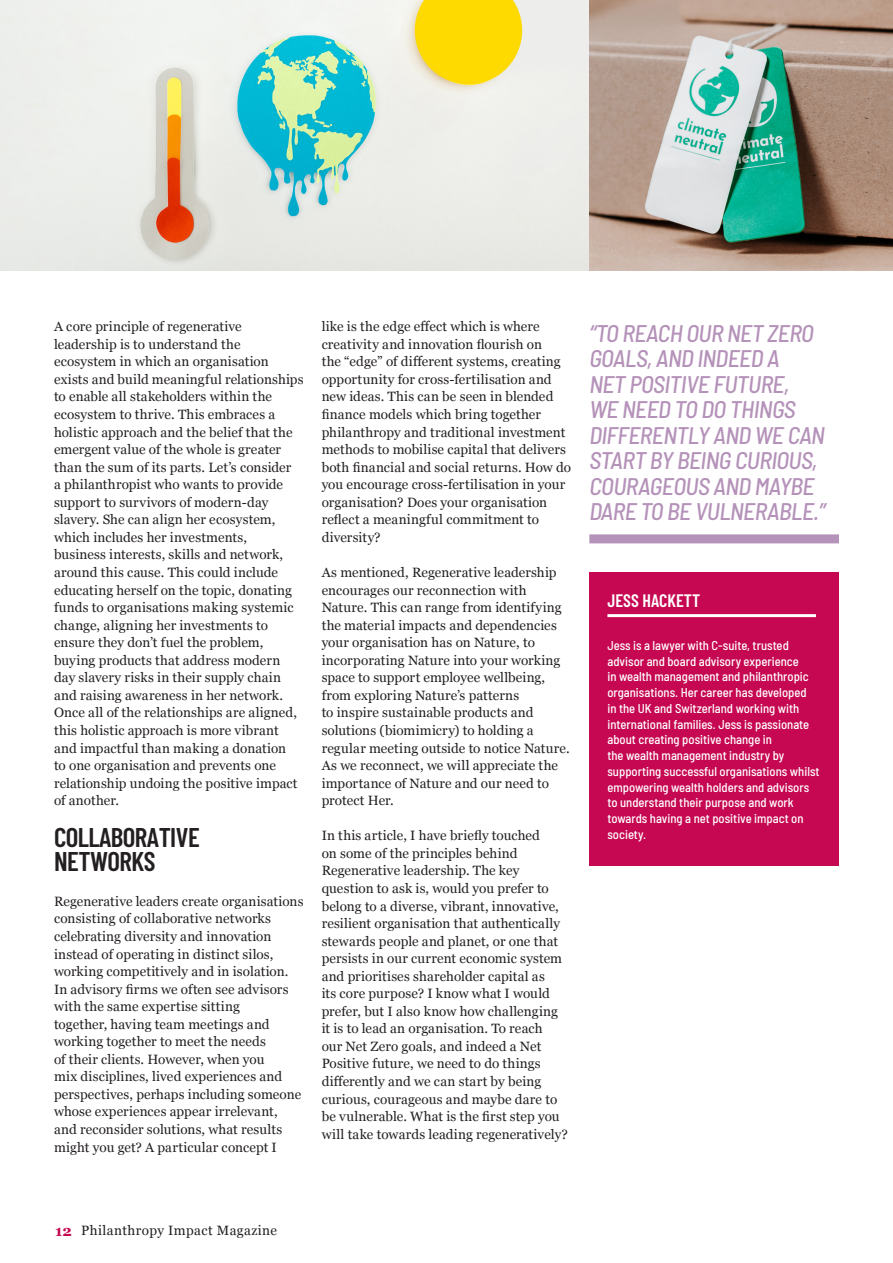
<style>
.page{position:relative;width:893px;height:1263px;background:#fff}
.page>*{position:absolute;margin:0;border:0;box-sizing:border-box;transform-origin:0 0}
.Paragraph_title{font:600 27px/24px "Barlow Condensed";letter-spacing:-.02em;color:#231f20}
.Quote_large{font:italic 500 semi-condensed 24px/25.5px "Barlow";letter-spacing:-.02em;color:#b592b9}
.author_in_block{font:600 18px "Barlow Condensed";color:#fff}
.Body_Text{font:13.5px/17.5px "Georgia";letter-spacing:.01em;color:#231f20}
.Body_Text-2{font:13.5px "Georgia";letter-spacing:.03em;color:#231f20}
.Paragraph___tab{font:500 semi-condensed 12.75px/15.8px "Barlow";color:#fff}
.s1{font-weight:700;font-size:15px;color:#c60751}
</style>
<div class="page">
<div style="left:589px;top:572px;width:250px;height:293px;background:#c60751"></div>
<hr style="left:607px;top:614px;width:209px;height:3px;background:#fff">
<img style="left:0;top:0;width:589px;height:271px">
<svg style="left:589px;top:0;width:304px;height:271px;background:#9d9f91"></svg>
<div style="left:589px;top:534px;width:250px;height:9px;background:#b592b9"></div>
<p class="Body_Text" style="left:54px;top:317px;width:251px">A core principle of regenerative leadership is to understand the ecosystem in which an organisation exists and build meaningful relationships to enable all stakeholders within the ecosystem to thrive. This embraces a holistic approach and the belief that the emergent value of the whole is greater than the sum of its parts. Let’s consider<br>a philanthropist who wants to provide support to survivors of modern-day slavery. She can align her ecosystem, which includes her investments,<br>business interests, skills and network, around this cause. This could include educating herself on the topic, donating funds to organisations making systemic change, aligning her investments to ensure they don’t fuel the problem, buying products that address modern day slavery risks in their supply chain and raising awareness in her network.<br>Once all of the relationships are aligned, this holistic approach is more vibrant and impactful than making a donation<br>to one organisation and prevents one relationship undoing the positive impact of another.</p>
<p class="Paragraph_title" style="left:54px;top:823px;width:147px">COLLABORATIVE<br>NETWORKS</p>
<p class="Body_Text" style="left:54px;top:892px;width:251px">Regenerative leaders create organisations consisting of collaborative networks celebrating diversity and innovation instead of operating in distinct silos, working competitively and in isolation.<br>In advisory firms we often see advisors with the same expertise sitting<br>together, having team meetings and working together to meet the needs<br>of their clients. However, when you<br>mix disciplines, lived experiences and perspectives, perhaps including someone whose experiences appear irrelevant, and reconsider solutions, what results might you get? A particular concept I</p>
<p class="Body_Text" style="left:322px;top:317px;width:251px">like is the edge effect which is where creativity and innovation flourish on<br>the “edge” of different systems, creating opportunity for cross-fertilisation and new ideas. This can be seen in blended finance models which bring together philanthropy and traditional investment methods to mobilise capital that delivers both financial and social returns. How do you encourage cross-fertilisation in your organisation? Does your organisation reflect a meaningful commitment to diversity?</p>
<p class="Body_Text" style="left:322px;top:563px;width:250px">As mentioned, Regenerative leadership encourages our reconnection with Nature. This can range from identifying the material impacts and dependencies your organisation has on Nature, to incorporating Nature into your working space to support employee wellbeing, from exploring Nature’s patterns<br>to inspire sustainable products and solutions (biomimicry) to holding a regular meeting outside to notice Nature.<br>As we reconnect, we will appreciate the importance of Nature and our need to protect Her.</p>
<p class="Body_Text" style="left:322px;top:826px;width:248px">In this article, I have briefly touched<br>on some of the principles behind Regenerative leadership. The key question to ask is, would you prefer to belong to a diverse, vibrant, innovative, resilient organisation that authentically stewards people and planet, or one that persists in our current economic system and prioritises shareholder capital as<br>its core purpose? I know what I would prefer, but I also know how challenging it is to lead an organisation. To reach<br>our Net Zero goals, and indeed a Net Positive future, we need to do things differently and we can start by being curious, courageous and maybe dare to be vulnerable. What is the first step you will take towards leading regeneratively?</p>
<p class="Quote_large" style="left:589px;top:319px;width:238px">“TO REACH OUR NET ZERO<br>GOALS, AND INDEED A<br>NET POSITIVE FUTURE,<br>WE NEED TO DO THINGS<br>DIFFERENTLY AND WE CAN<br>START BY BEING CURIOUS,<br>COURAGEOUS AND MAYBE<br>DARE TO BE VULNERABLE.”</p>
<p class="author_in_block" style="left:607px;top:587px;width:94px">JESS HACKETT</p>
<p class="Paragraph___tab" style="left:607px;top:636px;width:214px">Jess is a lawyer with C-suite, trusted advisor and board advisory experience<br>in wealth management and philanthropic organisations. Her career has developed<br>in the UK and Switzerland working with international families. Jess is passionate about creating positive change in<br>the wealth management industry by supporting successful organisations whilst empowering wealth holders and advisors to understand their purpose and work towards having a net positive impact on society.</p>
<p class="Body_Text-2" style="left:55px;top:1221px;width:223px"><span class="s1">12</span> Philanthropy Impact Magazine</p>
</div>
